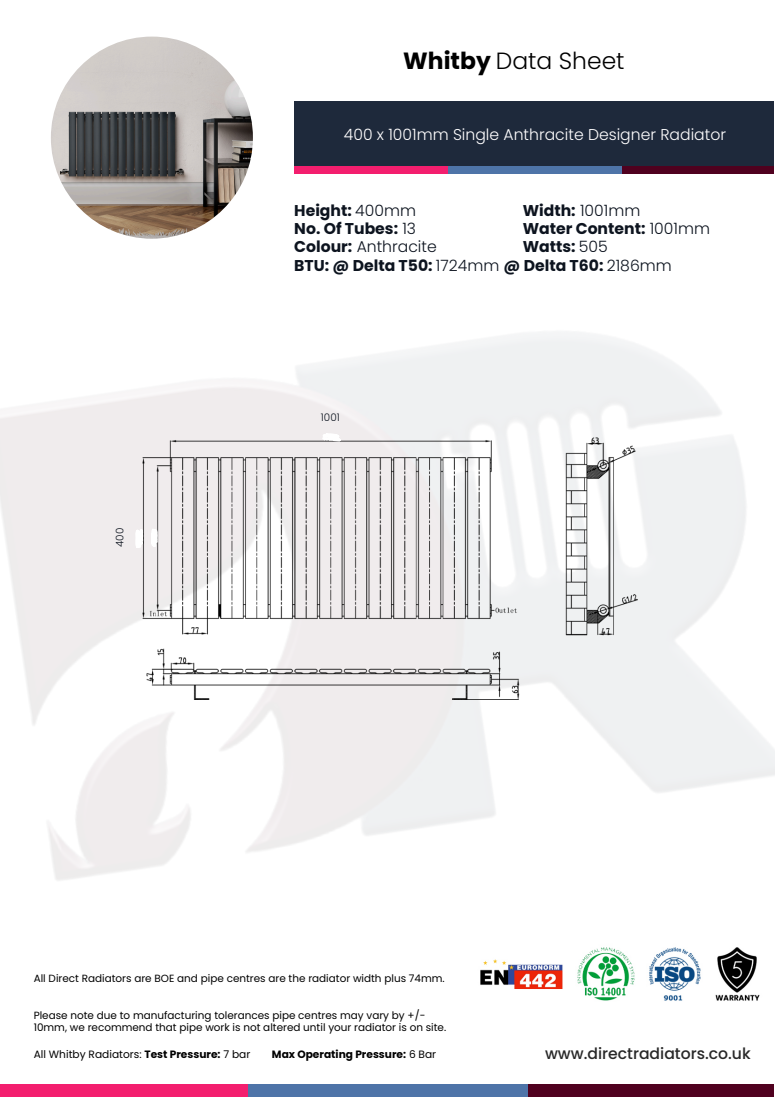
<style>
.page{position:relative;width:775px;height:1097px;background:#fff}
.page>*{position:absolute;margin:0;border:0;box-sizing:border-box;transform-origin:0 0}
.t1{font:300 23.44px "Poppins";color:#000}
.t2{font:700 15.62px/18.2px "Poppins";color:#0d141f}
.t3{font:300 15.62px "Poppins";color:#fffeff}
.t4{font:500 15.62px "Poppins";color:#282828}
.t5{font:10.62px "Poppins";color:#000}
.t6{font:700 10.62px "Poppins";color:#000}
.t7{font:10.44px/12.2px "Poppins";color:#000}
.t8{font:300 10.44px "Poppins";color:#0d141f}
.s1{font-weight:700}
.s2{font-weight:300}
.s3{font-weight:400}
</style>
<div class="page">
<div style="left:294px;top:101px;width:480px;height:66px;background:#1e293b"></div>
<div style="left:294px;top:166px;width:154px;height:8px;background:#f31e6e"></div>
<div style="left:621px;top:166px;width:153px;height:8px;background:#50011f"></div>
<div style="left:448px;top:166px;width:173px;height:8px;background:#4e74a8"></div>
<img style="left:0;top:332px;width:775px;height:549px">
<div style="left:0;top:1084px;width:248px;height:12px;background:#f31e6e"></div>
<div style="left:527px;top:1084px;width:247px;height:12px;background:#50011f"></div>
<div style="left:248px;top:1084px;width:279px;height:12px;background:#4e74a8"></div>
<img style="left:480px;top:947px;width:280px;height:54px">
<img style="left:51px;top:37px;width:202px;height:202px;border-radius:50%">
<img style="left:137px;top:435px;width:501px;height:264px">
<svg style="left:135px;top:529px;width:8px;height:19px"></svg>
<svg style="left:151px;top:528px;width:7px;height:19px"></svg>
<svg style="left:322px;top:433px;width:19px;height:8px"></svg>
<p class="t1" style="left:403px;top:45px;width:223px"><span class="s1">Whitby</span> Data Sheet</p>
<p class="t3" style="left:344px;top:123px;width:384px">400 x 1001mm Single Anthracite Designer Radiator</p>
<p class="t2" style="left:523px;top:201px;width:189px">Width: <span class="s2">1001mm<br></span>Water Content: <span class="s2">1001mm<br></span>Watts: <span class="s2">505</span></p>
<h3 class="t2" style="left:294px;top:201px;width:379px">Height: <span class="s2">400mm<br></span>No. Of Tubes: <span class="s2">13<br></span>Colour: <span class="s2">Anthracite<br></span>BTU: @ Delta T50: <span class="s2">1724mm</span> @ Delta T60: <span class="s2">2186mm</span></h3>
<h3 class="t8" style="left:112px;top:547px;width:21px;rotate:-90deg">400</h3>
<h3 class="t8" style="left:321px;top:410px;width:20px">1001</h3>
<h1 class="t7" style="left:34px;top:972px;width:413px">All Direct Radiators are BOE and pipe centres are the radiator width plus 74mm.</h1>
<p class="t7" style="left:34px;top:1009px;width:414px">Please note due to manufacturing tolerances pipe centres may vary by +/-<br>10mm, we recommend that pipe work is not altered until your radiator is on site.</p>
<p class="t5" style="left:34px;top:1047px;width:218px">All Whitby Radiators: <span class="s1">Test Pressure:</span> 7 bar</p>
<p class="t6" style="left:272px;top:1047px;width:166px">Max Operating Pressure: <span class="s3">6 Bar</span></p>
<p class="t4" style="left:545px;top:1042px;width:207px">www.directradiators.co.uk</p>
</div>
